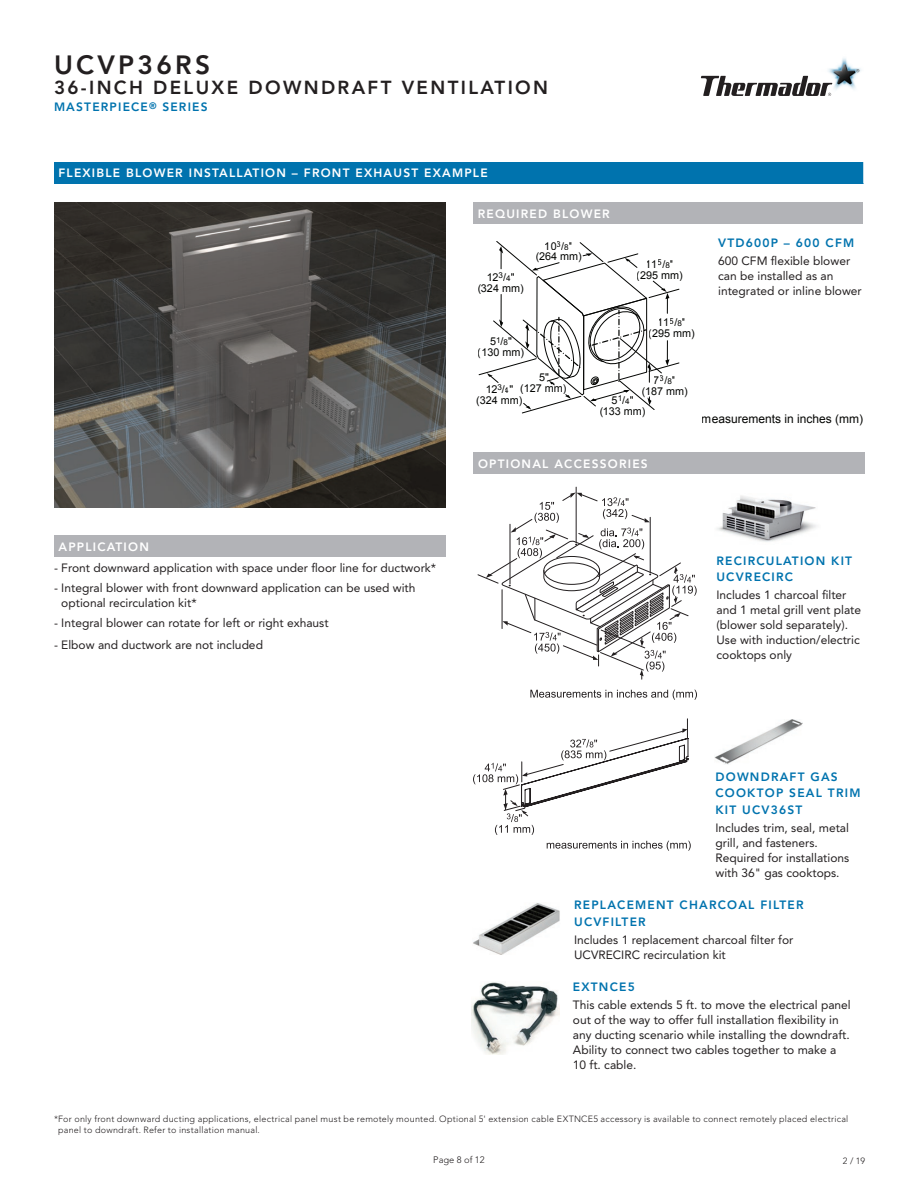
<style>
.page{position:relative;width:918px;height:1188px;background:#fff}
.page>*{position:absolute;margin:0;border:0;box-sizing:border-box;transform-origin:0 0}
.Spec_Page_Title_Mode{font:800 26.25px "Avenir LT Std";letter-spacing:.125em;color:#231f20}
.Spec_Page_Title_Desc{font:800 18.75px "Avenir LT Std";letter-spacing:.125em;color:#231f20}
.Spec_Page_Body_Copy{font:12px/15px "Avenir LT Std";color:#231f20}
.Spec_Page_Features_B{font:12px/15px "Avenir LT Std";color:#231f20}
.Spec_Page_Subhead_Bl{font:800 12px/16.5px "Avenir LT Std";letter-spacing:.1em;color:#0073ae}
.Spec_Page_Subhead_Ba{font:800 12px "Avenir LT Std";letter-spacing:.1em;color:#fff}
.t1{font:12px "Arial";color:#040503}
.Spec_Page_Title_Seri{font:800 12px "Avenir LT Std";letter-spacing:.1em;color:#0073ae}
.t2{font:10.8px/10.8px "Arial";color:#040503;text-align:center}
.Spec_Page___of___Cen{font:300 9.3px "Avenir LT Std";color:#231f20}
.Spec_Page_Footnote{font:300 9px/10.8px "Avenir LT Std";letter-spacing:.025em;color:#231f20}
.s1{font-size:8.1px}
</style>
<div class="page">
<img style="left:828px;top:58px;width:33px;height:32px">
<svg style="left:701px;top:76px;width:131px;height:20px"></svg>
<div style="left:54px;top:162px;width:810px;height:22px;background:#0073ae"></div>
<hr style="left:863px;top:162px;width:2px;height:22px;background:#fff">
<div style="left:54px;top:536px;width:392px;height:21px;background:#b2b3b7"></div>
<div style="left:473px;top:202px;width:390px;height:22px;background:#b2b3b7"></div>
<svg style="left:478px;top:241px;width:202px;height:173px"></svg>
<div style="left:474px;top:453px;width:391px;height:21px;background:#b2b3b7"></div>
<img style="left:717px;top:495px;width:99px;height:47px">
<hr style="left:576px;top:487px;width:1px;height:56px;background:#231f20">
<svg style="left:530px;top:690px;width:167px;height:10px"></svg>
<svg style="left:477px;top:493px;width:220px;height:186px"></svg>
<img style="left:471px;top:982px;width:88px;height:72px">
<img style="left:473px;top:903px;width:87px;height:52px">
<img style="left:715px;top:719px;width:88px;height:45px">
<svg style="left:473px;top:719px;width:216px;height:116px"></svg>
<svg style="left:547px;top:841px;width:144px;height:10px"></svg>
<img style="left:54px;top:202px;width:392px;height:305px">
<p class="Spec_Page_Title_Mode" style="left:54px;top:49px;width:158px">UCVP36RS</p>
<p class="Spec_Page_Title_Desc" style="left:54px;top:76px;width:496px">36-INCH DELUXE DOWNDRAFT VENTILATION</p>
<p class="Spec_Page_Title_Seri" style="left:54px;top:99px;width:155px">MASTERPIECE<sup>®</sup> SERIES</p>
<p class="Spec_Page_Subhead_Ba" style="left:59px;top:166px;width:431px">FLEXIBLE BLOWER INSTALLATION – FRONT EXHAUST EXAMPLE</p>
<p class="Spec_Page_Subhead_Ba" style="left:478px;top:207px;width:134px">REQUIRED BLOWER</p>
<p class="t2" style="left:477px;top:272px;width:48px">12<sup>3</sup>/<span class="s1">4</span>" (324 mm)</p>
<p class="t2" style="left:536px;top:240px;width:48px">10<sup>3</sup>/<span class="s1">8</span>" (264 mm)</p>
<p class="t2" style="left:478px;top:336px;width:48px">5<sup>1</sup>/<span class="s1">8</span>"<br>(130 mm)</p>
<p class="t2" style="left:637px;top:259px;width:48px">11<sup>5</sup>/<span class="s1">8</span>" (295 mm)</p>
<p class="t2" style="left:649px;top:317px;width:48px">11<sup>5</sup>/<span class="s1">8</span>" (295 mm)</p>
<p class="t1" style="left:689px;top:334px;width:12px">5"</p>
<p class="Spec_Page_Subhead_Bl" style="left:718px;top:234px;width:138px">VTD600P – 600 CFM</p>
<p class="Spec_Page_Body_Copy" style="left:718px;top:253px;width:145px">600 CFM flexible blower can be installed as an integrated or inline blower</p>
<p class="t1" style="left:811px;top:286px;width:53px">(295 mm)</p>
<p class="Spec_Page_Subhead_Ba" style="left:58px;top:540px;width:92px">APPLICATION</p>
<p class="Spec_Page_Features_B" style="left:54px;top:561px;width:384px">- Front downward application with space under floor line for ductwork*</p>
<p class="Spec_Page_Features_B" style="left:61px;top:581px;width:356px;text-indent:-7px">- Integral blower with front downward application can be used with optional recirculation kit*</p>
<p class="Spec_Page_Features_B" style="left:54px;top:615px;width:276px">- Integral blower can rotate for left or right exhaust</p>
<p class="Spec_Page_Features_B" style="left:54px;top:637px;width:211px">- Elbow and ductwork are not included</p>
<p class="t2" style="left:520px;top:372px;width:48px">5"<br>(127 mm)</p>
<p class="t2" style="left:476px;top:384px;width:48px">12<sup>3</sup>/<span class="s1">4</span>" (324 mm)</p>
<p class="t2" style="left:642px;top:375px;width:48px">7<sup>3</sup>/<span class="s1">8</span>"<br>(187 mm)</p>
<p class="t2" style="left:599px;top:395px;width:48px">5<sup>1</sup>/<span class="s1">4</span>"<br>(133 mm)</p>
<p class="Spec_Page_Subhead_Ba" style="left:478px;top:457px;width:171px">OPTIONAL ACCESSORIES</p>
<p class="t1" style="left:702px;top:411px;width:163px">measurements in inches (mm)</p>
<p class="Spec_Page_Subhead_Bl" style="left:716px;top:552px;width:137px">RECIRCULATION KIT<br>UCVRECIRC</p>
<p class="Spec_Page_Body_Copy" style="left:716px;top:588px;width:146px">Includes 1 charcoal filter and 1 metal grill vent plate (blower sold separately).<br>Use with induction/electric cooktops only</p>
<p class="Spec_Page_Subhead_Bl" style="left:716px;top:768px;width:146px">DOWNDRAFT GAS<br>COOKTOP SEAL TRIM<br>KIT UCV36ST</p>
<p class="Spec_Page_Body_Copy" style="left:716px;top:820px;width:135px">Includes trim, seal, metal grill, and fasteners.<br>Required for installations with 36" gas cooktops.</p>
<p class="Spec_Page_Subhead_Bl" style="left:574px;top:897px;width:231px">REPLACEMENT CHARCOAL FILTER<br>UCVFILTER</p>
<p class="Spec_Page_Body_Copy" style="left:574px;top:932px;width:221px">Includes 1 replacement charcoal filter for<br>UCVRECIRC recirculation kit</p>
<p class="Spec_Page_Subhead_Bl" style="left:573px;top:979px;width:63px">EXTNCE5</p>
<p class="Spec_Page_Body_Copy" style="left:573px;top:998px;width:279px">This cable extends 5 ft. to move the electrical panel out of the way to offer full installation flexibility in any ducting scenario while installing the downdraft.<br>Ability to connect two cables together to make a 10 ft. cable.</p>
<p class="Spec_Page_Footnote" style="left:58px;top:1114px;width:792px;text-indent:-4px">*For only front downward ducting applications, electrical panel must be remotely mounted. Optional 5' extension cable EXTNCE5 accessory is available to connect remotely placed electrical panel to downdraft. Refer to installation manual.</p>
<p class="Spec_Page___of___Cen" style="left:433px;top:1155px;width:53px">Page 8 of 12</p>
<p class="Spec_Page_Footnote" style="left:843px;top:1156px;width:24px">2 / 19</p>
</div>
